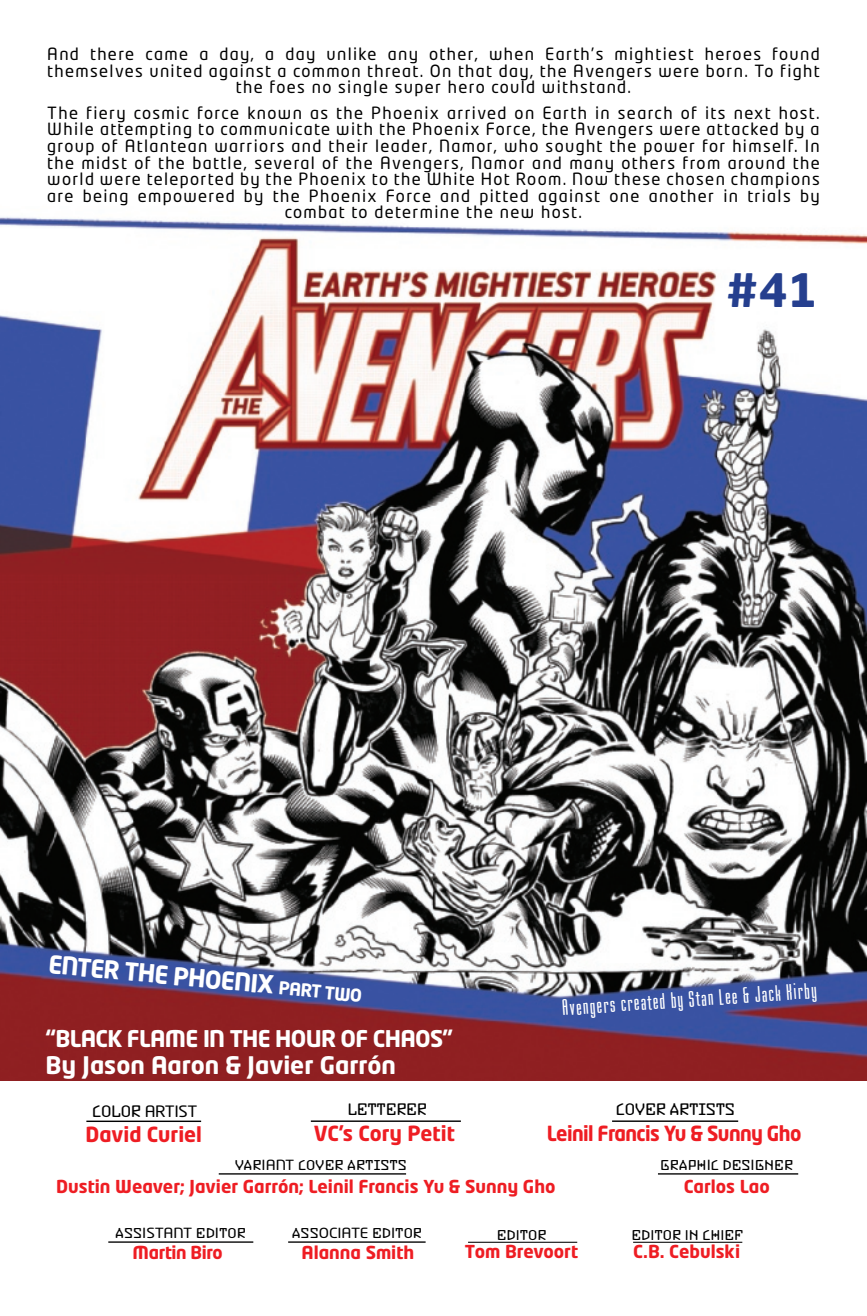
<style>
.page{position:relative;width:867px;height:1316px;background:#fff}
.page>*{position:absolute;margin:0;border:0;box-sizing:border-box;transform-origin:0 0}
.t1{font:700 45.5px "Neo Tech Std";color:#253f8e}
.t2{font:700 24.5px "Neo Tech Std";color:#fff}
.t3{font:700 23.97px "Neo Tech Std";color:#fff}
.t4{font:23.45px "Mekanik Std";color:#fff}
.t5{font:700 22.75px "Neo Tech Std";letter-spacing:-.03em;color:#fff}
.t6{font:700 20.65px "Neo Tech Std";color:#ee1d23}
.t7{font:700 20.65px "Neo Tech Std";letter-spacing:-.03em;color:#ee1d23;scale:.94 1}
.t8{font:700 17.68px "Neo Tech Std";color:#ee1d23}
.t9{font:700 17.68px "Neo Tech Std";letter-spacing:-.02em;color:#ee1d23}
.t10{font:17.5px "Buzzer Three Std";letter-spacing:-.02em;color:#000001}
.t11{font:17.5px "Buzzer Three Std";letter-spacing:-.02em;color:#000001;scale:.96 1}
.t12{font:16.62px/16.6px "Neo Tech Std";letter-spacing:.08em;color:#000001;text-align:center}
.t13{font:15.58px "Neo Tech Std";letter-spacing:-.02em;color:#000001;scale:1.09 1}
.t14{font:14.88px "Buzzer Three Std";color:#000001}
.s1{font-size:17.5px}
.s2{font-family:"Buzzer Three Std";font-size:17.5px}
.s3{font-family:"Neo Tech Std";font-size:13.83px}
.s4{font-family:"Neo Tech Std";font-size:13.3px}
</style>
<div class="page">
<img style="left:0;top:217px;width:866px;height:864px">
<hr style="left:657px;top:1172px;width:141px;height:2px;background:#000001">
<hr style="left:219px;top:1172px;width:187px;height:2px;background:#000001">
<hr style="left:633px;top:1241px;width:109px;height:1px;background:#000001">
<hr style="left:468px;top:1241px;width:109px;height:1px;background:#000001">
<hr style="left:311px;top:1120px;width:150px;height:1px;background:#000001">
<hr style="left:86px;top:1120px;width:115px;height:1px;background:#000001">
<hr style="left:288px;top:1241px;width:137px;height:1px;background:#000001">
<hr style="left:108px;top:1241px;width:145px;height:1px;background:#000001">
<hr style="left:612px;top:1120px;width:126px;height:1px;background:#000001">
<p class="t12" style="left:47px;top:45px;width:773px">And there came a day, a day unlike any other, when Earth’s mightiest heroes found themselves united against a common threat. On that day, the Avengers were born. To fight the foes no single super hero could withstand.</p>
<p class="t12" style="left:47px;top:104px;width:773px">The fiery cosmic force known as the Phoenix arrived on Earth in search of its next host.<br>While attempting to communicate with the Phoenix Force, the Avengers were attacked by a group of Atlantean warriors and their leader, Namor, who sought the power for himself. In the midst of the battle, several of the Avengers, Namor and many others from around the world were teleported by the Phoenix to the White Hot Room. Now these chosen champions are being empowered by the Phoenix Force and pitted against one another in trials by combat to determine the new host.</p>
<h1 class="t1" style="left:726px;top:261px;width:92px">#41</h1>
<h2 class="t2" style="left:50px;top:948px;width:316px;rotate:5deg">ENTER THE PHOENIX <span class="s1">PART TWO</span></h2>
<h3 class="t5" style="left:46px;top:1024px;width:409px">“BLACK FLAME IN THE HOUR OF CHAOS”</h3>
<h3 class="t3" style="left:46px;top:1048px;width:352px">By Jason Aaron &amp; Javier Garrón</h3>
<p class="t13" style="left:92px;top:1101px;width:98px"><span class="s2">COLOR</span> ARTIST</p>
<p class="t6" style="left:85px;top:1120px;width:118px">David Curiel</p>
<p class="t11" style="left:347px;top:1098px;width:85px">LETTERER</p>
<p class="t6" style="left:314px;top:1120px;width:142px">VC’s Cory Petit</p>
<p class="t14" style="left:234px;top:1155px;width:174px">VAR<span class="s3">IANT</span> COVER ARTISTS</p>
<h3 class="t4" style="left:561px;top:996px;width:256px;rotate:-4deg">Avengers created by Stan Lee &amp; Jack Kirby</h3>
<p class="t10" style="left:615px;top:1098px;width:121px">COVER ARTISTS</p>
<p class="t7" style="left:546px;top:1120px;width:272px">Leinil Francis Yu &amp; Sunny Gho</p>
<p class="t14" style="left:660px;top:1155px;width:134px">GRAPH<span class="s3">I</span>C DES<span class="s3">I</span>GNER</p>
<p class="t8" style="left:56px;top:1174px;width:500px">Dustin Weaver; Javier Garrón; Leinil Francis Yu &amp; Sunny Gho</p>
<p class="t8" style="left:683px;top:1174px;width:88px">Carlos Lao</p>
<p class="t14" style="left:115px;top:1223px;width:132px">ASS<span class="s3">ISTANT</span> ED<span class="s3">I</span>TOR</p>
<p class="t14" style="left:292px;top:1223px;width:132px">ASS<span class="s3">OCIATE</span> ED<span class="s3">I</span>TOR</p>
<p class="t14" style="left:496px;top:1225px;width:51px">ED<span class="s4">I</span>TOR</p>
<p class="t14" style="left:631px;top:1225px;width:113px">ED<span class="s4">I</span>TOR <span class="s4">I</span>N CH<span class="s4">I</span>EF</p>
<p class="t9" style="left:132px;top:1240px;width:92px">Martin Biro</p>
<p class="t8" style="left:301px;top:1240px;width:114px">Alanna Smith</p>
<p class="t8" style="left:465px;top:1240px;width:115px">Tom Brevoort</p>
<p class="t8" style="left:633px;top:1240px;width:108px">C.B. Cebulski</p>
</div>
